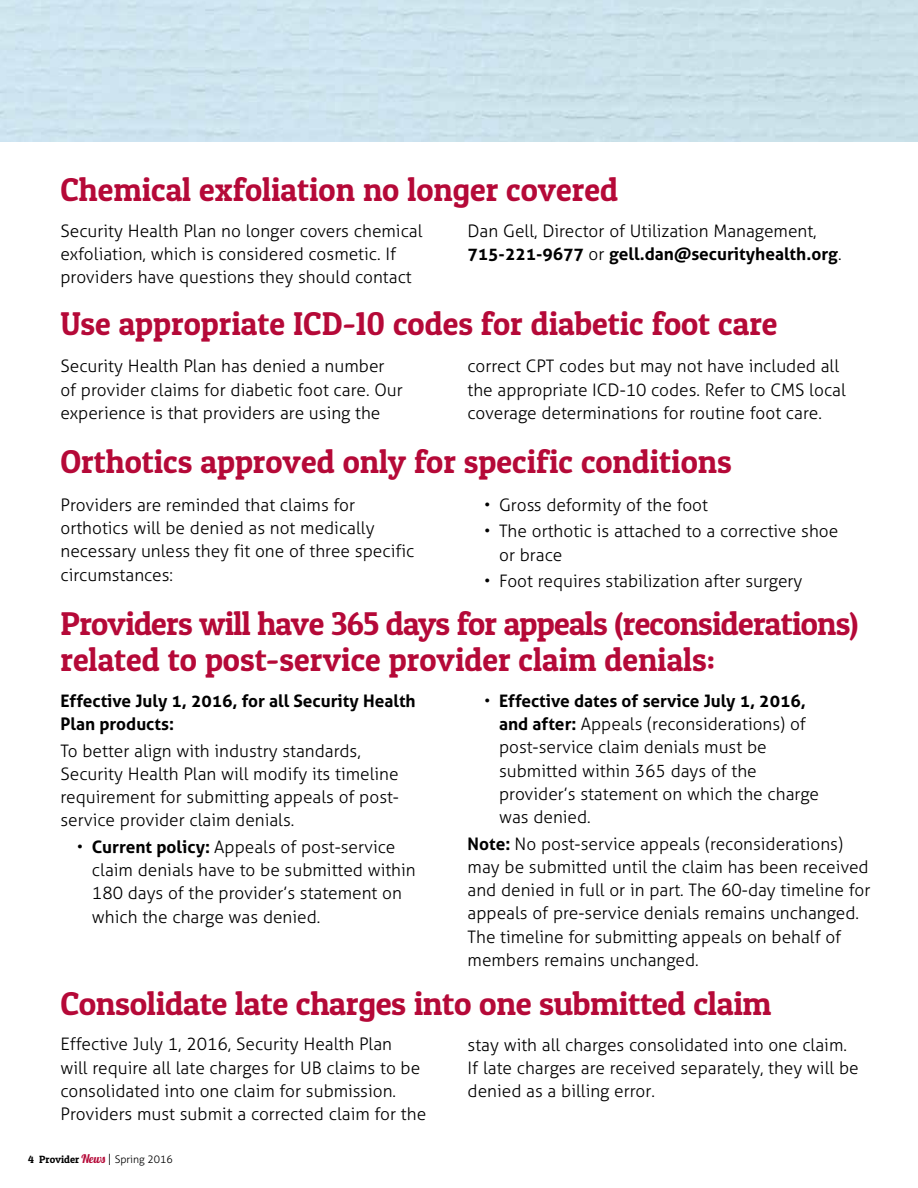
<style>
.page{position:relative;width:918px;height:1188px;background:#fff}
.page>*{position:absolute;margin:0;border:0;box-sizing:border-box;transform-origin:0 0}
.t1{font:33px "Patua One";color:#b50938}
.t2{font:33px/36px "Patua One";letter-spacing:-.02em;color:#b50938}
.t3{font:300 17.25px/23.2px "Aller";color:#000}
.t4{font:700 17.25px/23.2px "Aller";color:#000}
.t5{font:300 10.5px "Aller";color:#000}
.s1{font-weight:700}
.s2{font-family:"Patua One";font-weight:400}
.s3{font-family:"Lobster 1.4";font-weight:400;font-size:11.85px;color:#b50938}
.s4{font-size:11.85px}
</style>
<div class="page">
<h1 class="t1" style="left:60px;top:169px;width:559px">Chemical exfoliation no longer covered</h1>
<p class="t3" style="left:60px;top:219px;width:364px">Security Health Plan no longer covers chemical exfoliation, which is considered cosmetic. If providers have questions they should contact</p>
<p class="t3" style="left:468px;top:219px;width:375px">Dan Gell, Director of Utilization Management,<br><span class="s1">715-221-9677</span> or <span class="s1">gell.dan@securityhealth.org</span>.</p>
<h1 class="t1" style="left:60px;top:303px;width:719px">Use appropriate ICD-10 codes for diabetic foot care</h1>
<p class="t3" style="left:60px;top:355px;width:344px">Security Health Plan has denied a number of provider claims for diabetic foot care. Our experience is that providers are using the</p>
<p class="t3" style="left:468px;top:355px;width:380px">correct CPT codes but may not have included all the appropriate ICD-10 codes. Refer to CMS local coverage determinations for routine foot care.</p>
<h1 class="t1" style="left:60px;top:441px;width:673px">Orthotics approved only for specific conditions</h1>
<p class="t3" style="left:60px;top:493px;width:355px">Providers are reminded that claims for orthotics will be denied as not medically necessary unless they fit one of three specific circumstances:</p>
<h1 class="t2" style="left:60px;top:605px;width:799px">Providers will have 365 days for appeals (reconsiderations) related to post-service provider claim denials:</h1>
<p class="t4" style="left:60px;top:689px;width:357px">Effective July 1, 2016, for all Security Health<br>Plan products:</p>
<p class="t3" style="left:60px;top:739px;width:340px">To better align with industry standards, Security Health Plan will modify its timeline requirement for submitting appeals of post&shy;service provider claim denials.</p>
<p class="t3" style="left:92px;top:835px;width:325px;text-indent:-15px">• <span class="s1">Current policy:</span> Appeals of post-service claim denials have to be submitted within 180 days of the provider’s statement on which the charge was denied.</p>
<p class="t3" style="left:484px;top:493px;width:225px">• Gross deformity of the foot</p>
<p class="t3" style="left:499px;top:520px;width:341px;text-indent:-15px">• The orthotic is attached to a corrective shoe or brace</p>
<p class="t3" style="left:484px;top:569px;width:320px">• Foot requires stabilization after surgery</p>
<p class="t3" style="left:499px;top:689px;width:321px;text-indent:-15px">• <span class="s1">Effective dates of service July 1, 2016, and after:</span> Appeals (reconsiderations) of post-service claim denials must be submitted within 365 days of the provider’s statement on which the charge was denied.</p>
<p class="t3" style="left:468px;top:832px;width:404px"><span class="s1">Note:</span> No post-service appeals (reconsiderations) may be submitted until the claim has been received and denied in full or in part. The 60-day timeline for appeals of pre-service denials remains unchanged.<br>The timeline for submitting appeals on behalf of members remains unchanged.</p>
<h1 class="t1" style="left:60px;top:983px;width:713px">Consolidate late charges into one submitted claim</h1>
<p class="t3" style="left:60px;top:1033px;width:367px">Effective July 1, 2016, Security Health Plan<br>will require all late charges for UB claims to be consolidated into one claim for submission.<br>Providers must submit a corrected claim for the</p>
<p class="t3" style="left:468px;top:1033px;width:393px">stay with all charges consolidated into one claim.<br>If late charges are received separately, they will be denied as a billing error.</p>
<p class="t5" style="left:28px;top:1153px;width:146px"><span class="s2">4 Provider</span> <span class="s3">News</span> <span class="s4">|</span> Spring 2016</p>
</div>
